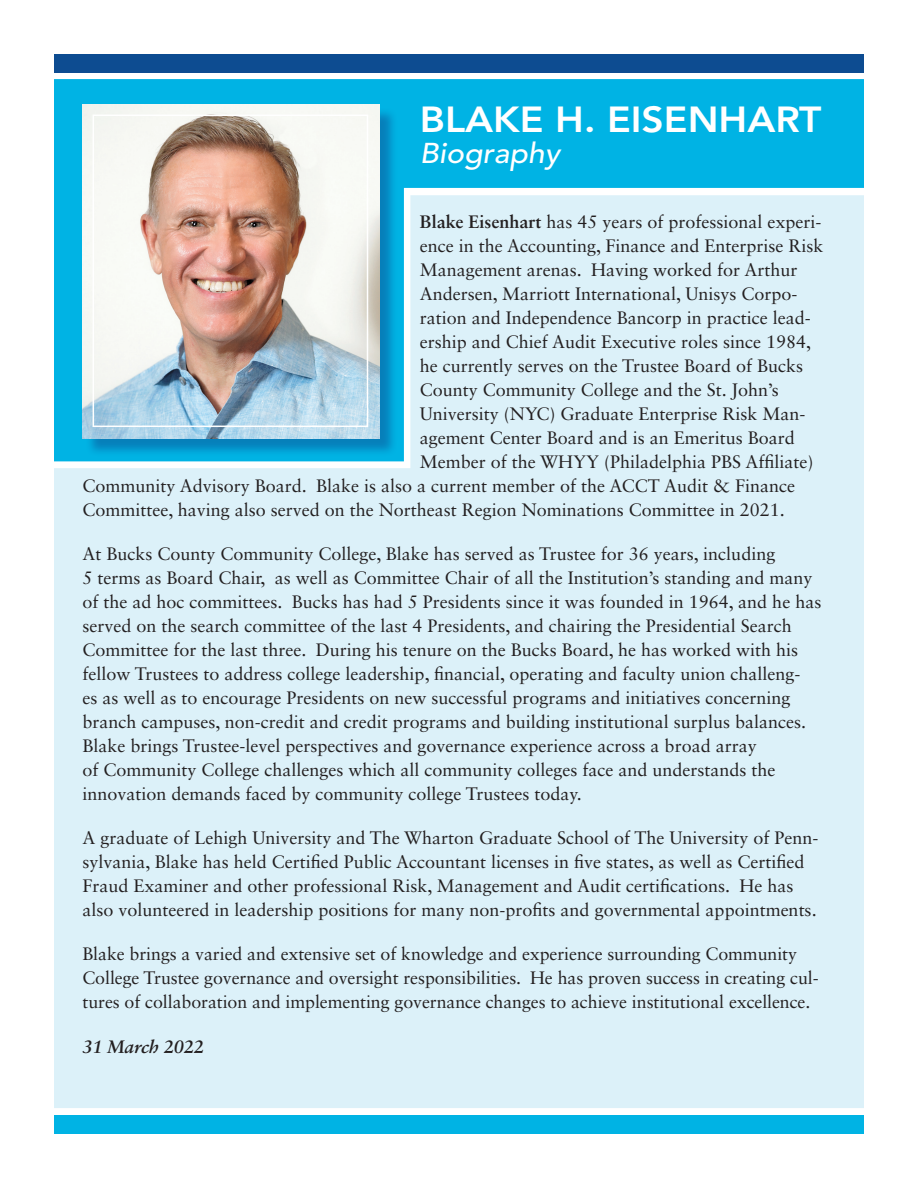
<style>
.page{position:relative;width:918px;height:1188px;background:#fff}
.page>*{position:absolute;margin:0;border:0;box-sizing:border-box;transform-origin:0 0}
.t1{font:800 36px "Avenir LT Std";color:#fff;scale:1.08 1}
.t2{font:italic 500 28.5px "Avenir LT Std";color:#fff;scale:1.06 1}
.t3{font:18px/24px "Sabon LT Std";color:#231f20}
.t4{font:italic 700 18px "Sabon LT Std";color:#231f20}
.s1{font-weight:700}
</style>
<div class="page">
<div style="left:54px;top:461px;width:810px;height:647px;background:#dcf1f9"></div>
<svg style="left:54px;top:79px;width:810px;height:382px;background:#8cdaf1"></svg>
<div style="left:54px;top:54px;width:810px;height:18px;background:#0d4c91"></div>
<div style="left:54px;top:1116px;width:810px;height:18px;background:#00b3e4"></div>
<div style="left:85px;top:107px;width:313px;height:350px;background:#0d4c91;opacity:.5"></div>
<img style="left:82px;top:104px;width:297px;height:334px">
<div style="left:93px;top:115px;width:275px;height:312px;border:2px solid #fff"></div>
<h1 class="t1" style="left:420px;top:98px;width:373px">BLAKE H. EISENHART</h1>
<h2 class="t2" style="left:420px;top:137px;width:133px">Biography</h2>
<p class="t3" style="left:420px;top:209px;width:403px"><span class="s1">Blake Eisenhart</span> has 45 years of professional experi-</p>
<p class="t3" style="left:420px;top:233px;width:405px">ence in the Accounting, Finance and Enterprise Risk</p>
<p class="t3" style="left:420px;top:257px;width:379px">Management arenas. Having worked for Arthur</p>
<p class="t3" style="left:420px;top:281px;width:379px">Andersen, Marriott International, Unisys Corpo-</p>
<p class="t3" style="left:420px;top:305px;width:393px">ration and Independence Bancorp in practice lead-</p>
<p class="t3" style="left:420px;top:329px;width:393px">ership and Chief Audit Executive roles since 1984,</p>
<p class="t3" style="left:420px;top:353px;width:385px">he currently serves on the Trustee Board of Bucks</p>
<p class="t3" style="left:420px;top:377px;width:361px">County Community College and the St. John’s</p>
<p class="t3" style="left:420px;top:401px;width:387px">University (NYC) Graduate Enterprise Risk Man-</p>
<p class="t3" style="left:420px;top:425px;width:377px">agement Center Board and is an Emeritus Board</p>
<p class="t3" style="left:420px;top:449px;width:395px">Member of the WHYY (Philadelphia PBS Affiliate)</p>
<p class="t3" style="left:83px;top:473px;width:714px">Community Advisory Board. Blake is also a current member of the ACCT Audit &amp; Finance</p>
<p class="t3" style="left:83px;top:497px;width:704px">Committee, having also served on the Northeast Region Nominations Committee in 2021.</p>
<p class="t3" style="left:83px;top:541px;width:740px">At Bucks County Community College, Blake has served as Trustee for 36 years, including<br>5 terms as Board Chair, as well as Committee Chair of all the Institution’s standing and many of the ad hoc committees. Bucks has had 5 Presidents since it was founded in 1964, and he has served on the search committee of the last 4 Presidents, and chairing the Presidential Search Committee for the last three. During his tenure on the Bucks Board, he has worked with his fellow Trustees to address college leadership, financial, operating and faculty union challeng-<br>es as well as to encourage Presidents on new successful programs and initiatives concerning branch campuses, non-credit and credit programs and building institutional surplus balances.<br>Blake brings Trustee-level perspectives and governance experience across a broad array<br>of Community College challenges which all community colleges face and understands the innovation demands faced by community college Trustees today.</p>
<p class="t3" style="left:83px;top:826px;width:738px">A graduate of Lehigh University and The Wharton Graduate School of The University of Penn&shy;sylvania, Blake has held Certified Public Accountant licenses in five states, as well as Certified Fraud Examiner and other professional Risk, Management and Audit certifications. He has also volunteered in leadership positions for many non-profits and governmental appointments.</p>
<p class="t3" style="left:82px;top:942px;width:738px">Blake brings a varied and extensive set of knowledge and experience surrounding Community<br>College Trustee governance and oversight responsibilities. He has proven success in creating cul&shy;tures of collaboration and implementing governance changes to achieve institutional excellence.</p>
<p class="t4" style="left:82px;top:1035px;width:123px">31 March 2022</p>
</div>
